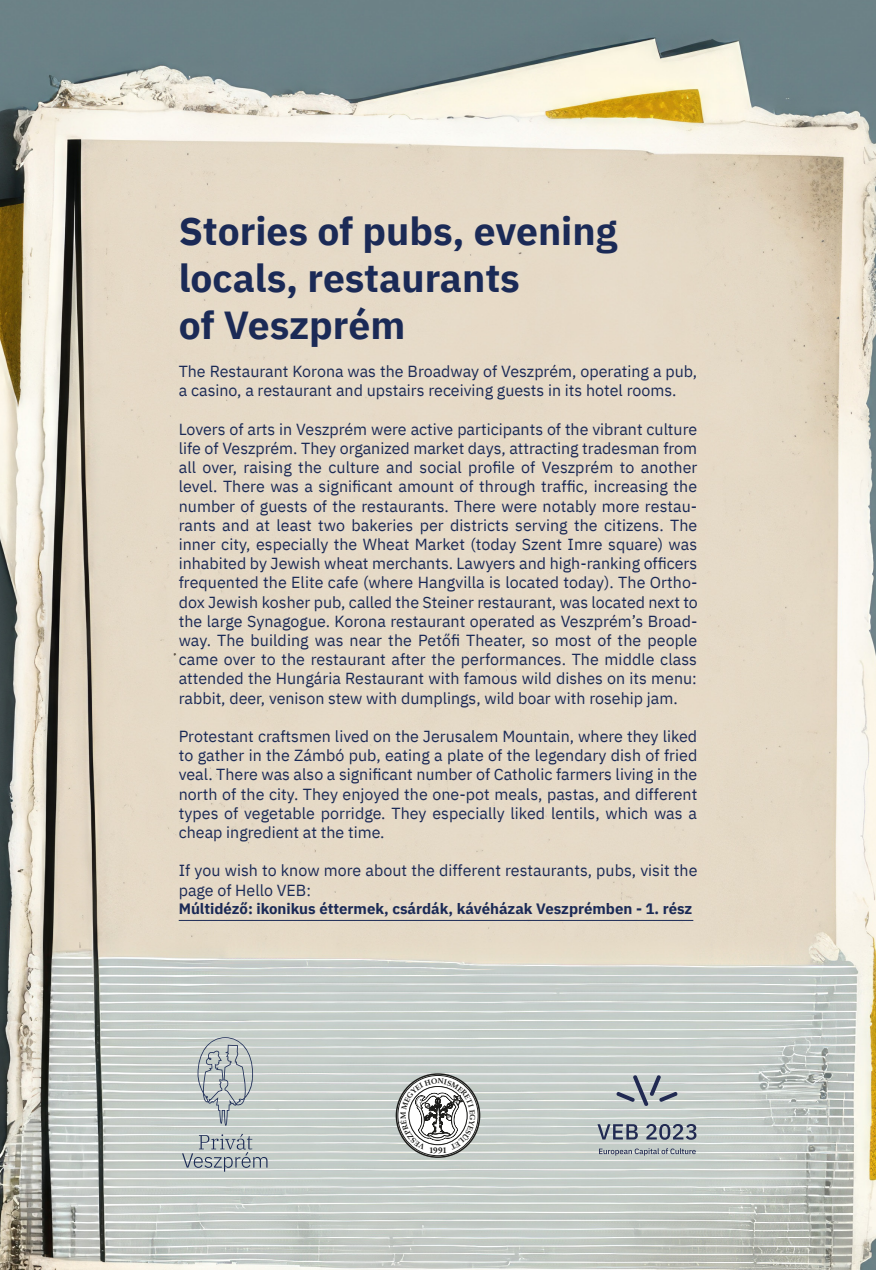
<style>
.page{position:relative;width:876px;height:1270px;background:#fff}
.page>*{position:absolute;margin:0;border:0;box-sizing:border-box;transform-origin:0 0}
.t1{font:700 39px/46.8px "IBM Plex Sans";color:#1b2a56}
.t2{font:16px/19.2px "IBM Plex Sans";color:#1b2a56}
.t3{font:700 15px "IBM Plex Sans";color:#1b2a56}
.t4{font:700 8.8px "Adobe Garamond Pro";color:#1d1d1b}
</style>
<div class="page">
<img style="left:0;top:0;width:876px;height:1270px">
<hr style="left:179px;top:920px;width:514px;height:1px;background:#1b2a56">
<svg style="left:197px;top:1037px;width:56px;height:89px;background:#b9c1c1"></svg>
<svg style="left:182px;top:1134px;width:85px;height:38px;background:#b4bcbe"></svg>
<svg style="left:616px;top:1075px;width:61px;height:31px;background:#a9b1b5"></svg>
<svg style="left:597px;top:1124px;width:99px;height:16px;background:#8c94a0"></svg>
<svg style="left:599px;top:1148px;width:96px;height:7px"></svg>
<svg style="left:395px;top:1072px;width:86px;height:87px"></svg>
<h1 class="t1" style="left:179px;top:205px;width:440px">Stories of pubs, evening locals, restaurants<br>of Veszprém</h1>
<p class="t2" style="left:179px;top:361px;width:520px">The Restaurant Korona was the Broadway of Veszprém, operating a pub, a casino, a restaurant and upstairs receiving guests in its hotel rooms.</p>
<p class="t2" style="left:179px;top:418px;width:520px;text-align:justify">Lovers of arts in Veszprém were active participants of the vibrant culture life of Veszprém. They organized market days, attracting tradesman from all over, raising the culture and social profile of Veszprém to another level. There was a significant amount of through traffic, increasing the number of guests of the restaurants. There were notably more restau&shy;rants and at least two bakeries per districts serving the citizens. The inner city, especially the Wheat Market (today Szent Imre square) was inhabited by Jewish wheat merchants. Lawyers and high-ranking officers frequented the Elite cafe (where Hangvilla is located today). The Ortho&shy;dox Jewish kosher pub, called the Steiner restaurant, was located next to the large Synagogue. Korona restaurant operated as Veszprém’s Broad&shy;way. The building was near the Petőfi Theater, so most of the people came over to the restaurant after the performances. The middle class attended the Hungária Restaurant with famous wild dishes on its menu: rabbit, deer, venison stew with dumplings, wild boar with rosehip jam.</p>
<p class="t2" style="left:179px;top:725px;width:520px;text-align:justify">Protestant craftsmen lived on the Jerusalem Mountain, where they liked to gather in the Zámbó pub, eating a plate of the legendary dish of fried veal. There was also a significant number of Catholic farmers living in the north of the city. They enjoyed the one-pot meals, pastas, and different types of vegetable porridge. They especially liked lentils, which was a cheap ingredient at the time.</p>
<p class="t2" style="left:179px;top:860px;width:520px">If you wish to know more about the different restaurants, pubs, visit the page of Hello VEB:</p>
<p class="t3" style="left:179px;top:896px;width:515px">Múltidéző: ikonikus éttermek, csárdák, kávéházak Veszprémben - 1. rész</p>
<p class="t4" style="left:429px;top:1145px;width:19px">1991</p>
</div>
